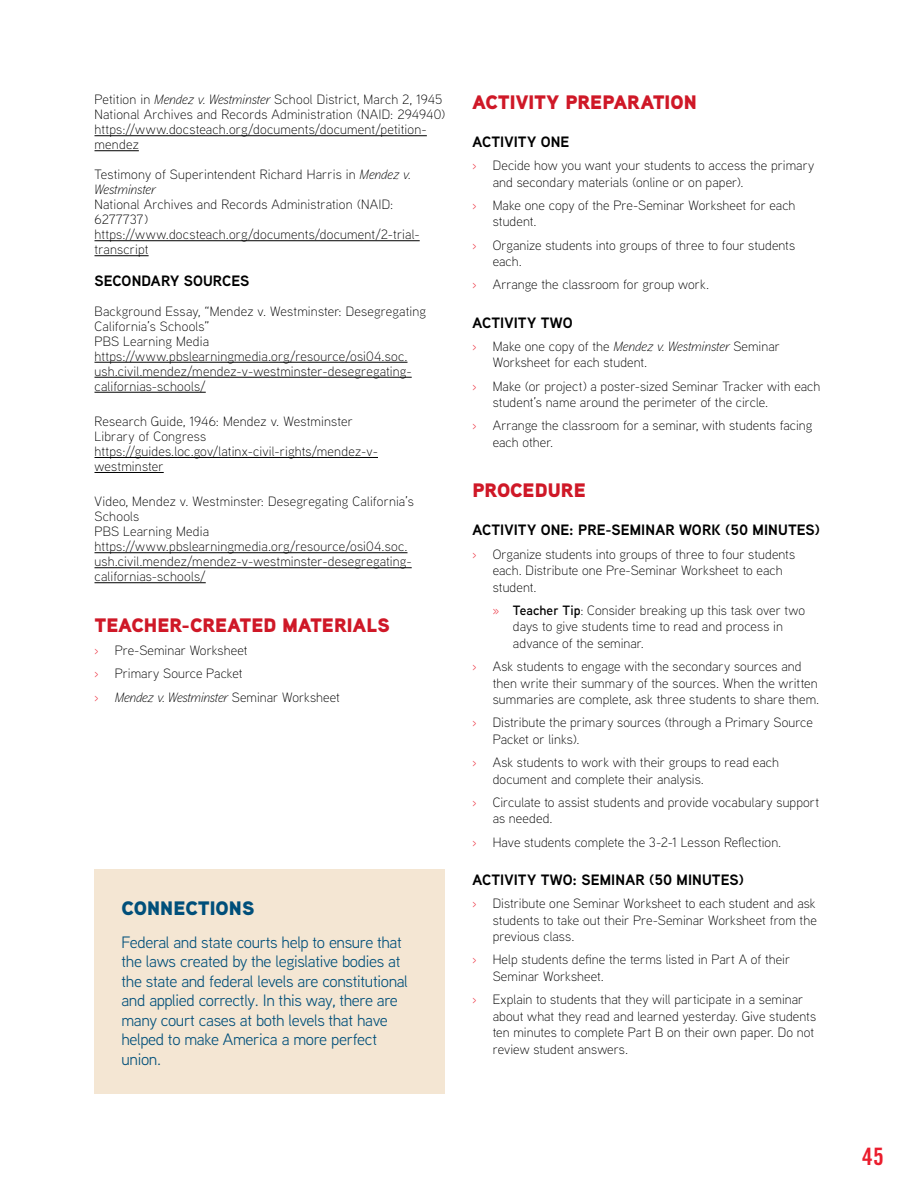
<style>
.page{position:relative;width:918px;height:1188px;background:#fff}
.page>*{position:absolute;margin:0;border:0;box-sizing:border-box;transform-origin:0 0}
.t1{font:24px "Trade Gothic LT Std Bd Cn 20";color:#eb1d2d}
.t2{font:900 19.5px "Aaux Next";color:#cf1827}
.t3{font:900 19.5px "Aaux Next";color:#004f7a}
.t4{font:16.5px/19.5px "Aaux Next";letter-spacing:-.02em;color:#004f7a}
.t5{font:700 15px "Aaux Next";letter-spacing:.005em;color:#000}
.t6{font:300 13.5px/16.5px "Aaux Next";letter-spacing:.005em;color:#000}
.s1{font-style:italic}
.s2{color:#eb1d2d}
.s3{font-weight:600}
</style>
<div class="page">
<hr style="left:94px;top:135px;width:333px;height:1px;background:#000">
<hr style="left:94px;top:150px;width:45px;height:1px;background:#000">
<hr style="left:94px;top:240px;width:326px;height:1px;background:#000">
<hr style="left:94px;top:255px;width:55px;height:1px;background:#000">
<hr style="left:94px;top:362px;width:314px;height:1px;background:#000">
<hr style="left:94px;top:377px;width:318px;height:1px;background:#000">
<hr style="left:94px;top:392px;width:112px;height:1px;background:#000">
<hr style="left:94px;top:457px;width:284px;height:1px;background:#000">
<hr style="left:94px;top:472px;width:70px;height:1px;background:#000">
<hr style="left:94px;top:552px;width:314px;height:1px;background:#000">
<hr style="left:94px;top:567px;width:318px;height:1px;background:#000">
<hr style="left:94px;top:582px;width:112px;height:1px;background:#000">
<div style="left:94px;top:869px;width:352px;height:225px;background:#f4e6d3"></div>
<p class="t6" style="left:94px;top:92px;width:352px;line-height:15px">Petition in <span class="s1">Mendez v. Westminster</span> School District, March 2, 1945<br>National Archives and Records Administration (NAID: 294940) https://www.docsteach.org/documents/document/petition&shy;mendez</p>
<p class="t6" style="left:94px;top:167px;width:318px;line-height:15px">Testimony of Superintendent Richard Harris in <span class="s1">Mendez v.<br>Westminster</span></p>
<p class="t6" style="left:94px;top:197px;width:327px;line-height:15px">National Archives and Records Administration (NAID:<br>6277737) https://www.docsteach.org/documents/document/2-trial&shy;transcript</p>
<p class="t5" style="left:94px;top:270px;width:156px">SECONDARY SOURCES</p>
<p class="t6" style="left:94px;top:303px;width:333px;line-height:15px">Background Essay, “Mendez v. Westminster: Desegregating California’s Schools”<br>PBS Learning Media https://www.pbslearningmedia.org/resource/osi04.soc. ush.civil.mendez/mendez-v-westminster-desegregating&shy;californias-schools/</p>
<p class="t6" style="left:94px;top:413px;width:285px;line-height:15px">Research Guide, 1946: Mendez v. Westminster Library of Congress https://guides.loc.gov/latinx-civil-rights/mendez-v&shy;westminster</p>
<p class="t6" style="left:94px;top:494px;width:321px;line-height:15px">Video, Mendez v. Westminster: Desegregating California’s Schools<br>PBS Learning Media https://www.pbslearningmedia.org/resource/osi04.soc. ush.civil.mendez/mendez-v-westminster-desegregating&shy;californias-schools/</p>
<h2 class="t2" style="left:94px;top:611px;width:297px">TEACHER-CREATED MATERIALS</h2>
<p class="t6" style="left:94px;top:638px;width:247px;line-height:23.2px"><span class="s2">›</span> Pre-Seminar Worksheet<br><span class="s2">›</span> Primary Source Packet<br><span class="s2">›</span> <span class="s1">Mendez v. Westminster</span> Seminar Worksheet</p>
<h2 class="t3" style="left:122px;top:894px;width:134px">CONNECTIONS</h2>
<p class="t4" style="left:122px;top:932px;width:288px">Federal and state courts help to ensure that the laws created by the legislative bodies at the state and federal levels are constitutional and applied correctly. In this way, there are many court cases at both levels that have helped to make America a more perfect union.</p>
<h2 class="t2" style="left:472px;top:88px;width:226px">ACTIVITY PREPARATION</h2>
<p class="t5" style="left:472px;top:131px;width:98px">ACTIVITY ONE</p>
<p class="t6" style="left:493px;top:157px;width:323px;text-indent:-20px"><span class="s2">›</span> Decide how you want your students to access the primary and secondary materials (online or on paper).</p>
<p class="t6" style="left:493px;top:196px;width:304px;text-indent:-20px"><span class="s2">›</span> Make one copy of the Pre-Seminar Worksheet for each student.</p>
<p class="t6" style="left:493px;top:236px;width:304px;text-indent:-20px"><span class="s2">›</span> Organize students into groups of three to four students each.</p>
<p class="t6" style="left:472px;top:276px;width:238px"><span class="s2">›</span> Arrange the classroom for group work.</p>
<p class="t5" style="left:472px;top:312px;width:102px">ACTIVITY TWO</p>
<p class="t6" style="left:493px;top:337px;width:289px;text-indent:-20px"><span class="s2">›</span> Make one copy of the <span class="s1">Mendez v. Westminster</span> Seminar<br>Worksheet for each student.</p>
<p class="t6" style="left:493px;top:377px;width:329px;text-indent:-20px"><span class="s2">›</span> Make (or project) a poster-sized Seminar Tracker with each student’s name around the perimeter of the circle.</p>
<p class="t6" style="left:493px;top:417px;width:321px;text-indent:-20px"><span class="s2">›</span> Arrange the classroom for a seminar, with students facing each other.</p>
<h2 class="t2" style="left:472px;top:476px;width:115px">PROCEDURE</h2>
<p class="t5" style="left:472px;top:520px;width:349px">ACTIVITY ONE: PRE-SEMINAR WORK (50 MINUTES)</p>
<p class="t6" style="left:493px;top:545px;width:304px;text-indent:-20px"><span class="s2">›</span> Organize students into groups of three to four students each. Distribute one Pre-Seminar Worksheet to each student.</p>
<p class="t6" style="left:513px;top:601px;width:294px;text-indent:-20px"><span class="s2">»</span> <span class="s3">Teacher Tip</span>: Consider breaking up this task over two days to give students time to read and process in advance of the seminar.</p>
<p class="t6" style="left:493px;top:658px;width:328px;text-indent:-20px"><span class="s2">›</span> Ask students to engage with the secondary sources and then write their summary of the sources. When the written summaries are complete, ask three students to share them.</p>
<p class="t6" style="left:493px;top:714px;width:322px;text-indent:-20px"><span class="s2">›</span> Distribute the primary sources (through a Primary Source<br>Packet or links).</p>
<p class="t6" style="left:493px;top:754px;width:288px;text-indent:-20px"><span class="s2">›</span> Ask students to work with their groups to read each document and complete their analysis.</p>
<p class="t6" style="left:493px;top:793px;width:328px;text-indent:-20px"><span class="s2">›</span> Circulate to assist students and provide vocabulary support as needed.</p>
<p class="t6" style="left:472px;top:833px;width:310px"><span class="s2">›</span> Have students complete the 3-2-1 Lesson Reflection.</p>
<p class="t5" style="left:472px;top:869px;width:273px">ACTIVITY TWO: SEMINAR (50 MINUTES)</p>
<p class="t6" style="left:493px;top:895px;width:326px;text-align:justify;text-indent:-20px"><span class="s2">›</span> Distribute one Seminar Worksheet to each student and ask students to take out their Pre-Seminar Worksheet from the previous class.</p>
<p class="t6" style="left:493px;top:951px;width:299px;text-indent:-20px"><span class="s2">›</span> Help students define the terms listed in Part A of their<br>Seminar Worksheet.</p>
<p class="t6" style="left:493px;top:991px;width:325px;text-indent:-20px"><span class="s2">›</span> Explain to students that they will participate in a seminar about what they read and learned yesterday. Give students ten minutes to complete Part B on their own paper. Do not review student answers.</p>
<h1 class="t1" style="left:862px;top:1142px;width:23px">45</h1>
</div>
